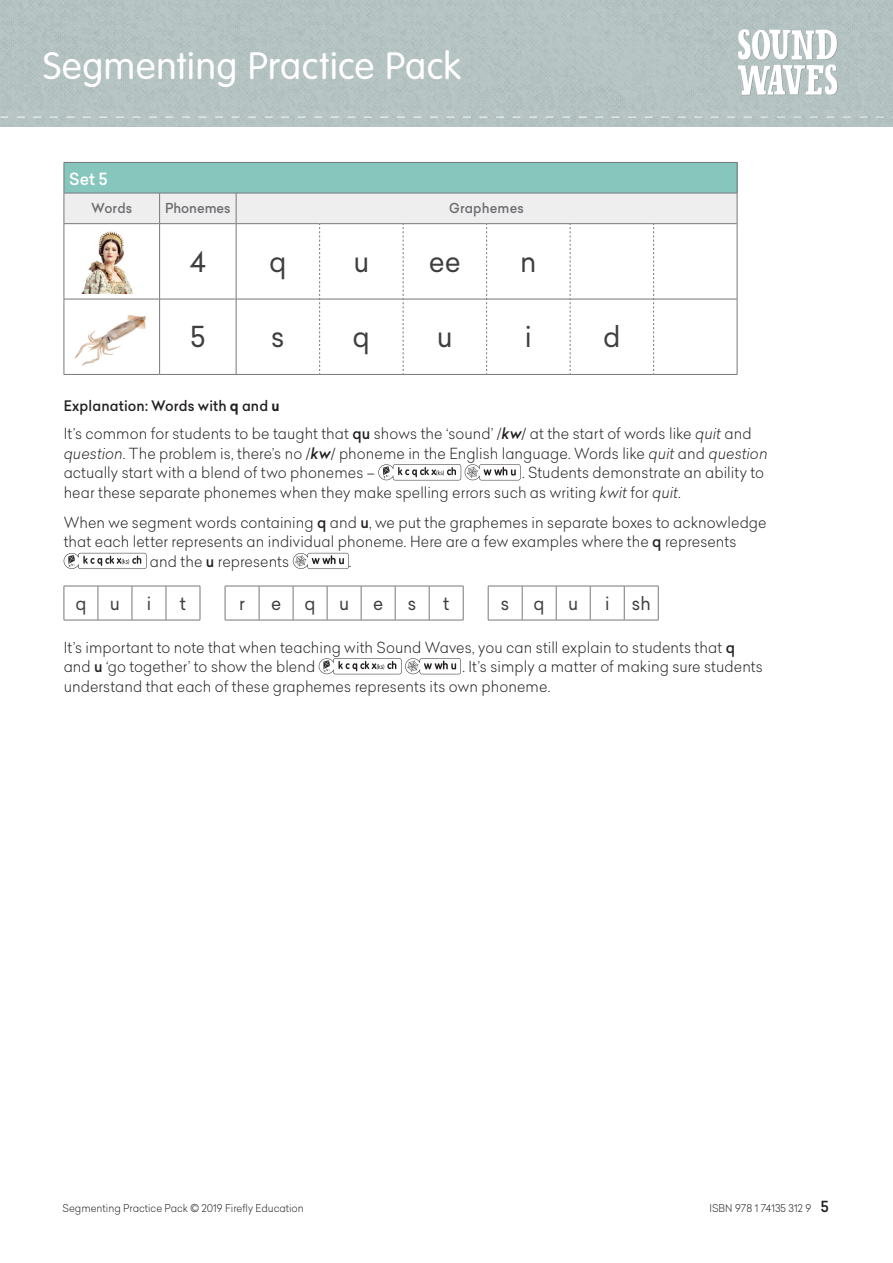
<style>
.page{position:relative;width:893px;height:1263px;background:#fff}
.page>*{position:absolute;margin:0;border:0;box-sizing:border-box;transform-origin:0 0}
.TB_Banner_Copy_Large{font:300 37.5px "VAG2";letter-spacing:.02em;color:#fff}
.Table_Copy{font:28.35px "Celias";color:#3e3e3f;scale:.95 1}
.TB_Prelim_Copy{font:18px "Celias";color:#3e3e3f;scale:.95 1}
.TB_Prelim_Copy-2{font:500 16.5px "Celias";color:#fff;scale:.95 1}
.TB_Prelim_Copy-3{font:300 15px/19.5px "Celias";letter-spacing:.005em;color:#231f20;scale:.95 1}
.TB_Sub_Sub_Header{font:500 14.25px "Celias";letter-spacing:.01em;color:#231f20;scale:.95 1}
.TB_Prelim_Copy-4{font:500 13.5px "Celias";letter-spacing:.01em;color:#6c6d70;scale:.95 1}
.t1{font:300 10.5px "Celias";color:#231f20;scale:.95 1}
.s1{font-weight:700}
.s2{font-weight:500}
.s3{font-weight:500;font-style:italic}
.s4{font-style:italic}
.s5{font-family:"URW Grotesk T Extr Ligh";font-weight:400;font-size:12px}
.s6{font-weight:500;font-size:15px}
</style>
<div class="page">
<div style="left:0;top:0;width:893px;height:126px;background:#b5c4c3"></div>
<svg style="left:0;top:117px;width:893px;height:1px"></svg>
<svg style="left:738px;top:29px;width:100px;height:66px"></svg>
<div style="left:64px;top:162px;width:673px;height:31px;background:#86c6bd"></div>
<hr style="left:737px;top:224px;width:1px;height:75px;background:#76787b">
<hr style="left:737px;top:299px;width:1px;height:75px;background:#76787b">
<hr style="left:236px;top:374px;width:84px;height:1px;background:#76787b">
<hr style="left:320px;top:374px;width:83px;height:1px;background:#76787b">
<hr style="left:403px;top:374px;width:84px;height:1px;background:#76787b">
<hr style="left:487px;top:374px;width:83px;height:1px;background:#76787b">
<hr style="left:570px;top:374px;width:84px;height:1px;background:#76787b">
<hr style="left:654px;top:374px;width:83px;height:1px;background:#76787b">
<hr style="left:64px;top:162px;width:96px;height:1px;background:#76787b">
<hr style="left:64px;top:163px;width:1px;height:30px;background:#76787b">
<hr style="left:160px;top:162px;width:76px;height:1px;background:#76787b">
<hr style="left:236px;top:162px;width:84px;height:1px;background:#76787b">
<hr style="left:320px;top:162px;width:83px;height:1px;background:#76787b">
<hr style="left:403px;top:162px;width:84px;height:1px;background:#76787b">
<hr style="left:487px;top:162px;width:83px;height:1px;background:#76787b">
<hr style="left:570px;top:162px;width:84px;height:1px;background:#76787b">
<hr style="left:654px;top:162px;width:83px;height:1px;background:#76787b">
<hr style="left:737px;top:163px;width:1px;height:30px;background:#76787b">
<hr style="left:737px;top:193px;width:1px;height:30px;background:#76787b">
<hr style="left:64px;top:374px;width:96px;height:1px;background:#76787b">
<hr style="left:160px;top:374px;width:76px;height:1px;background:#76787b">
<svg style="left:64px;top:193px;width:673px;height:181px"></svg>
<img style="left:68px;top:229px;width:88px;height:65px">
<img style="left:68px;top:304px;width:88px;height:65px">
<svg style="left:378px;top:464px;width:143px;height:16px"></svg>
<svg style="left:64px;top:553px;width:82px;height:16px"></svg>
<svg style="left:293px;top:553px;width:56px;height:16px"></svg>
<hr style="left:64px;top:586px;width:34px;height:1px;background:#76787b">
<hr style="left:98px;top:586px;width:34px;height:1px;background:#76787b">
<hr style="left:132px;top:586px;width:34px;height:1px;background:#76787b">
<hr style="left:166px;top:586px;width:34px;height:1px;background:#76787b">
<hr style="left:200px;top:586px;width:1px;height:34px;background:#76787b">
<hr style="left:64px;top:620px;width:34px;height:1px;background:#76787b">
<hr style="left:98px;top:620px;width:34px;height:1px;background:#76787b">
<hr style="left:132px;top:620px;width:34px;height:1px;background:#76787b">
<hr style="left:166px;top:620px;width:34px;height:1px;background:#76787b">
<hr style="left:64px;top:586px;width:1px;height:34px;background:#76787b">
<hr style="left:98px;top:586px;width:1px;height:34px;background:#76787b">
<hr style="left:132px;top:586px;width:1px;height:34px;background:#76787b">
<hr style="left:166px;top:586px;width:1px;height:34px;background:#76787b">
<hr style="left:225px;top:586px;width:34px;height:1px;background:#76787b">
<hr style="left:259px;top:586px;width:34px;height:1px;background:#76787b">
<hr style="left:293px;top:586px;width:34px;height:1px;background:#76787b">
<hr style="left:327px;top:586px;width:34px;height:1px;background:#76787b">
<hr style="left:361px;top:586px;width:34px;height:1px;background:#76787b">
<hr style="left:395px;top:586px;width:34px;height:1px;background:#76787b">
<hr style="left:429px;top:586px;width:34px;height:1px;background:#76787b">
<hr style="left:463px;top:586px;width:1px;height:34px;background:#76787b">
<hr style="left:225px;top:620px;width:34px;height:1px;background:#76787b">
<hr style="left:259px;top:620px;width:34px;height:1px;background:#76787b">
<hr style="left:293px;top:620px;width:34px;height:1px;background:#76787b">
<hr style="left:327px;top:620px;width:34px;height:1px;background:#76787b">
<hr style="left:361px;top:620px;width:34px;height:1px;background:#76787b">
<hr style="left:395px;top:620px;width:34px;height:1px;background:#76787b">
<hr style="left:429px;top:620px;width:34px;height:1px;background:#76787b">
<hr style="left:225px;top:586px;width:1px;height:34px;background:#76787b">
<hr style="left:259px;top:586px;width:1px;height:34px;background:#76787b">
<hr style="left:293px;top:586px;width:1px;height:34px;background:#76787b">
<hr style="left:327px;top:586px;width:1px;height:34px;background:#76787b">
<hr style="left:361px;top:586px;width:1px;height:34px;background:#76787b">
<hr style="left:395px;top:586px;width:1px;height:34px;background:#76787b">
<hr style="left:429px;top:586px;width:1px;height:34px;background:#76787b">
<hr style="left:488px;top:586px;width:34px;height:1px;background:#76787b">
<hr style="left:522px;top:586px;width:34px;height:1px;background:#76787b">
<hr style="left:556px;top:586px;width:34px;height:1px;background:#76787b">
<hr style="left:590px;top:586px;width:34px;height:1px;background:#76787b">
<hr style="left:624px;top:586px;width:34px;height:1px;background:#76787b">
<hr style="left:658px;top:586px;width:1px;height:34px;background:#76787b">
<hr style="left:488px;top:620px;width:34px;height:1px;background:#76787b">
<hr style="left:522px;top:620px;width:34px;height:1px;background:#76787b">
<hr style="left:556px;top:620px;width:34px;height:1px;background:#76787b">
<hr style="left:590px;top:620px;width:34px;height:1px;background:#76787b">
<hr style="left:624px;top:620px;width:34px;height:1px;background:#76787b">
<hr style="left:488px;top:586px;width:1px;height:34px;background:#76787b">
<hr style="left:522px;top:586px;width:1px;height:34px;background:#76787b">
<hr style="left:556px;top:586px;width:1px;height:34px;background:#76787b">
<hr style="left:590px;top:586px;width:1px;height:34px;background:#76787b">
<hr style="left:624px;top:586px;width:1px;height:34px;background:#76787b">
<svg style="left:319px;top:658px;width:142px;height:16px"></svg>
<p class="TB_Banner_Copy_Large" style="left:43px;top:44px;width:419px">Segmenting Practice Pack</p>
<p class="TB_Prelim_Copy-2" style="left:69px;top:167px;width:42px">Set 5</p>
<p class="TB_Prelim_Copy-4" style="left:91px;top:199px;width:45px">Words</p>
<p class="TB_Prelim_Copy-4" style="left:165px;top:199px;width:71px">Phonemes</p>
<p class="TB_Prelim_Copy-4" style="left:449px;top:199px;width:80px">Graphemes</p>
<p class="Table_Copy" style="left:190px;top:242px;width:18px">4</p>
<p class="Table_Copy" style="left:269px;top:242px;width:20px">q</p>
<p class="Table_Copy" style="left:353px;top:242px;width:18px">u</p>
<p class="Table_Copy" style="left:429px;top:242px;width:35px">ee</p>
<p class="Table_Copy" style="left:520px;top:242px;width:19px">n</p>
<p class="Table_Copy" style="left:190px;top:317px;width:17px">5</p>
<p class="Table_Copy" style="left:271px;top:317px;width:16px">s</p>
<p class="Table_Copy" style="left:353px;top:317px;width:20px">q</p>
<p class="Table_Copy" style="left:437px;top:317px;width:18px">u</p>
<p class="Table_Copy" style="left:525px;top:317px;width:9px">i</p>
<p class="Table_Copy" style="left:603px;top:317px;width:20px">d</p>
<p class="TB_Sub_Sub_Header" style="left:64px;top:396px;width:229px">Explanation: Words with <span class="s1">q</span> and <span class="s1">u</span></p>
<p class="TB_Prelim_Copy-3" style="left:64px;top:423px;width:742px">It’s common for students to be taught that <span class="s2">qu</span> shows the ‘sound’ /<span class="s3">kw</span>/ at the start of words like <span class="s4">quit</span> and <span class="s4">question</span>. The problem is, there’s no /<span class="s3">kw</span>/ phoneme in the English language. Words like <span class="s4">quit</span> and <span class="s4">question </span>actually start with a blend of two phonemes –</p>
<p class="TB_Prelim_Copy-3" style="left:64px;top:462px;width:739px;text-indent:458px">. Students demonstrate an ability to hear these separate phonemes when they make spelling errors such as writing <span class="s4">kwit</span> for <span class="s4">quit</span>.</p>
<p class="TB_Prelim_Copy-3" style="left:64px;top:512px;width:741px">When we segment words containing <span class="s2">q</span> and <span class="s2">u</span>, we put the graphemes in separate boxes to acknowledge</p>
<p class="TB_Prelim_Copy-3" style="left:64px;top:532px;width:710px">that each letter represents an individual phoneme. Here are a few examples where the <span class="s2">q</span> represents</p>
<p class="TB_Prelim_Copy-3" style="left:150px;top:551px;width:148px">and the <span class="s2">u</span> represents</p>
<p class="TB_Prelim_Copy-3" style="left:349px;top:551px;width:4px">.</p>
<p class="TB_Prelim_Copy" style="left:75px;top:591px;width:13px">q</p>
<p class="TB_Prelim_Copy" style="left:110px;top:591px;width:12px">u</p>
<p class="TB_Prelim_Copy" style="left:147px;top:591px;width:6px">i</p>
<p class="TB_Prelim_Copy" style="left:180px;top:591px;width:8px">t</p>
<p class="TB_Prelim_Copy" style="left:239px;top:591px;width:8px">r</p>
<p class="TB_Prelim_Copy" style="left:271px;top:591px;width:12px">e</p>
<p class="TB_Prelim_Copy" style="left:305px;top:591px;width:13px">q</p>
<p class="TB_Prelim_Copy" style="left:339px;top:591px;width:12px">u</p>
<p class="TB_Prelim_Copy" style="left:373px;top:591px;width:12px">e</p>
<p class="TB_Prelim_Copy" style="left:408px;top:591px;width:10px">s</p>
<p class="TB_Prelim_Copy" style="left:443px;top:591px;width:8px">t</p>
<p class="TB_Prelim_Copy" style="left:501px;top:591px;width:10px">s</p>
<p class="TB_Prelim_Copy" style="left:534px;top:591px;width:13px">q</p>
<p class="TB_Prelim_Copy" style="left:568px;top:591px;width:12px">u</p>
<p class="TB_Prelim_Copy" style="left:605px;top:591px;width:6px">i</p>
<p class="TB_Prelim_Copy" style="left:632px;top:591px;width:21px">sh</p>
<p class="TB_Prelim_Copy-3" style="left:64px;top:637px;width:708px">It’s important to note that when teaching with Sound Waves, you can still explain to students that <span class="s2">q </span>and <span class="s2">u</span> ‘go together’ to show the blend</p>
<p class="TB_Prelim_Copy-3" style="left:64px;top:656px;width:738px;text-indent:399px">. It’s simply a matter of making sure students understand that each of these graphemes represents its own phoneme.</p>
<p class="t1" style="left:62px;top:1200px;width:256px">Segmenting Practice Pack <span class="s5">©</span> 2019 Firefly Education</p>
<p class="t1" style="left:709px;top:1200px;width:127px">ISBN 978 1 74135 312 9 <span class="s6">5</span></p>
</div>
